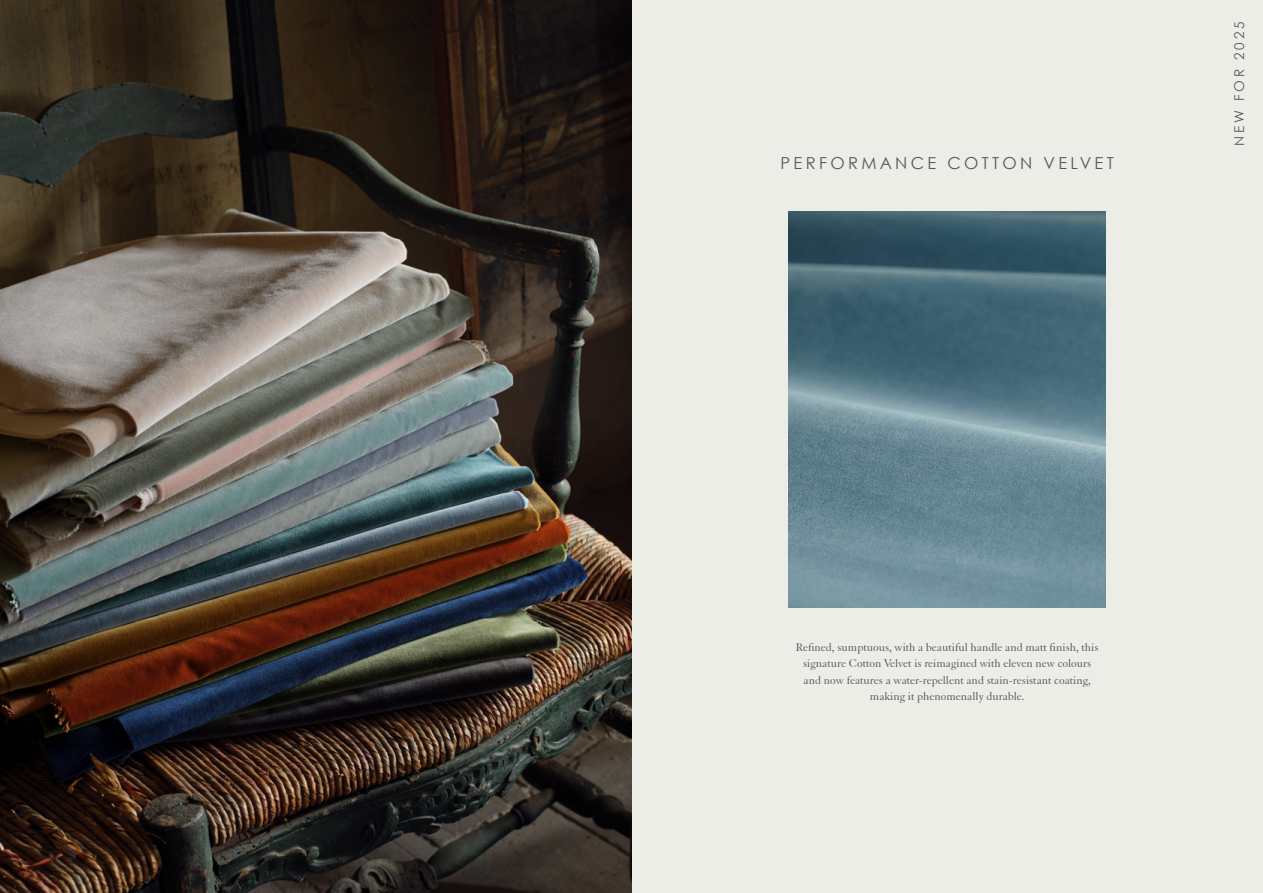
<style>
.page{position:relative;width:1263px;height:893px;background:#edede8}
.page>*{position:absolute;margin:0;border:0;box-sizing:border-box;transform-origin:0 0}
.t1{font:16.5px "Century Gothic";letter-spacing:.2em;color:#575756}
.t2{font:13.5px "Century Gothic";letter-spacing:.2em;color:#575756}
.t3{font:12px/16.5px "Elegant Garamond BT";color:#575756;text-align:center}
</style>
<div class="page">
<img style="left:0;top:0;width:632px;height:893px">
<img style="left:789px;top:212px;width:316px;height:396px">
<h1 class="t1" style="left:780px;top:153px;width:335px">PERFORMANCE COTTON VELVET</h1>
<p class="t2" style="left:1231px;top:145px;width:125px;rotate:-90deg">NEW FOR 2025</p>
<p class="t3" style="left:796px;top:639px;width:304px">Refined, sumptuous, with a beautiful handle and matt finish, this signature Cotton Velvet is reimagined with eleven new colours and now features a water-repellent and stain-resistant coating, making it phenomenally durable.</p>
</div>
